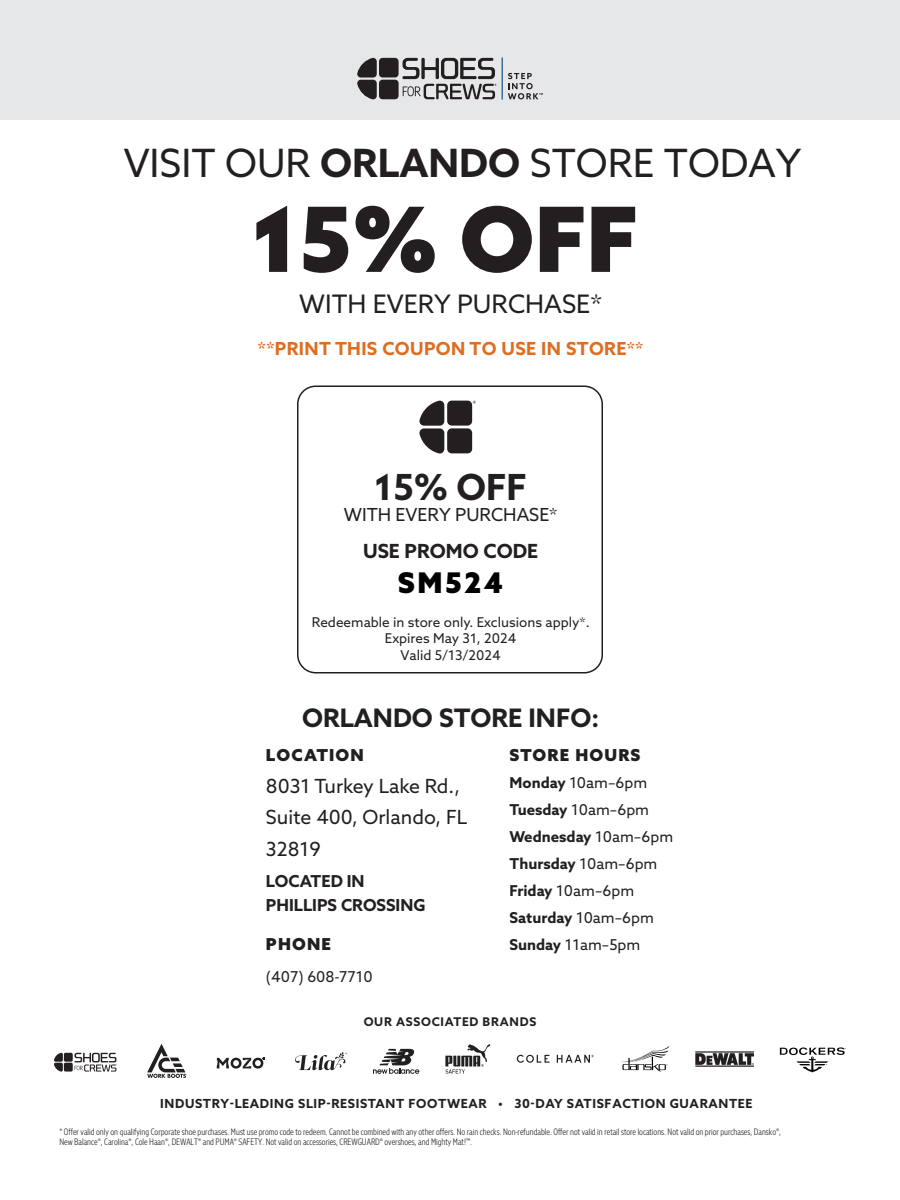
<style>
.page{position:relative;width:900px;height:1200px;background:#fff}
.page>*{position:absolute;margin:0;border:0;box-sizing:border-box;transform-origin:0 0}
.t1{font:900 90px "Azo Sans";color:#231f20}
.t2{font:39px "Azo Sans";color:#231f20}
.t3{font:700 36px "Azo Sans";color:#231f20}
.t4{font:900 28.5px "Azo Sans";letter-spacing:.09em;color:#000}
.t5{font:25.5px "Azo Sans";color:#231f20}
.t6{font:700 25.5px "Azo Sans";color:#231f20}
.t7{font:19.5px/31.5px "Azo Sans";color:#231f20}
.t8{font:700 19.5px "Azo Sans";color:#231f20}
.t9{font:700 18px "Azo Sans";letter-spacing:.02em;color:#de6d21}
.t10{font:18px "Azo Sans";color:#231f20}
.t11{font:700 16.5px/24px "Azo Sans";color:#231f20}
.t12{font:900 16.5px "Azo Sans";letter-spacing:.07em;color:#231f20}
.t13{font:15px/27px "Azo Sans";color:#231f20}
.t14{font:13.5px/16.2px "Azo Sans";color:#231f20;text-align:center}
.t15{font:700 12.6px "Azo Sans";letter-spacing:.05em;color:#231f20}
.t16{font:700 12px "Azo Sans";letter-spacing:.06em;color:#231f20}
.t17{font:300 9px/10.6px "Azo Sans 2 Condensed";color:#231f20}
.s1{font-weight:700}
</style>
<div class="page">
<div style="left:0;top:0;width:900px;height:120px;background:#e6e7e9"></div>
<svg style="left:402px;top:58px;width:95px;height:42px"></svg>
<svg style="left:357px;top:58px;width:20px;height:41px"></svg>
<hr style="left:502px;top:58px;width:1px;height:41px;background:#004389">
<svg style="left:508px;top:73px;width:35px;height:26px"></svg>
<div style="left:379px;top:58px;width:20px;height:19px;background:#231f20;border-radius:4px"></div>
<div style="left:379px;top:80px;width:20px;height:19px;background:#231f20;border-radius:4px"></div>
<div style="left:297px;top:386px;width:306px;height:288px;border:2px solid #231f20;border-radius:18px"></div>
<svg style="left:147px;top:1044px;width:40px;height:34px"></svg>
<svg style="left:295px;top:1053px;width:52px;height:17px"></svg>
<svg style="left:217px;top:1058px;width:48px;height:11px"></svg>
<svg style="left:75px;top:1053px;width:42px;height:19px"></svg>
<svg style="left:54px;top:1053px;width:9px;height:19px"></svg>
<div style="left:64px;top:1053px;width:9px;height:9px;background:#231f20;border-radius:2px"></div>
<div style="left:64px;top:1063px;width:9px;height:9px;background:#231f20;border-radius:2px"></div>
<svg style="left:780px;top:1047px;width:66px;height:25px"></svg>
<img style="left:696px;top:1051px;width:57px;height:15px">
<svg style="left:621px;top:1046px;width:48px;height:26px"></svg>
<svg style="left:445px;top:1044px;width:45px;height:30px"></svg>
<svg style="left:517px;top:1055px;width:77px;height:8px"></svg>
<svg style="left:373px;top:1049px;width:46px;height:25px"></svg>
<svg style="left:419px;top:401px;width:25px;height:53px"></svg>
<div style="left:447px;top:401px;width:25px;height:25px;background:#231f20;border-radius:5px"></div>
<div style="left:447px;top:428px;width:25px;height:25px;background:#231f20;border-radius:5px"></div>
<p class="t2" style="left:124px;top:137px;width:679px">VISIT OUR <span class="s1">ORLANDO</span> STORE TODAY</p>
<p class="t1" style="left:251px;top:180px;width:388px">15% OFF</p>
<p class="t5" style="left:299px;top:288px;width:304px">WITH EVERY PURCHASE*</p>
<p class="t9" style="left:258px;top:337px;width:387px">**PRINT THIS COUPON TO USE IN STORE**</p>
<p class="t3" style="left:375px;top:463px;width:153px">15% OFF</p>
<p class="t10" style="left:344px;top:503px;width:215px">WITH EVERY PURCHASE*</p>
<p class="t8" style="left:363px;top:538px;width:177px">USE PROMO CODE</p>
<p class="t4" style="left:398px;top:563px;width:107px">SM524</p>
<p class="t14" style="left:312px;top:614px;width:279px">Redeemable in store only. Exclusions apply*.<br>Expires May 31, 2024<br>Valid 5/13/2024</p>
<p class="t6" style="left:302px;top:701px;width:299px">ORLANDO STORE INFO:</p>
<p class="t12" style="left:266px;top:744px;width:99px">LOCATION</p>
<p class="t7" style="left:266px;top:770px;width:203px">8031 Turkey Lake Rd.,<br>Suite 400, Orlando, FL<br>32819</p>
<p class="t11" style="left:266px;top:869px;width:161px">LOCATED IN<br>PHILLIPS CROSSING</p>
<p class="t12" style="left:266px;top:933px;width:67px">PHONE</p>
<p class="t13" style="left:266px;top:963px;width:108px">(407) 608-7710</p>
<p class="t12" style="left:510px;top:744px;width:133px">STORE HOURS</p>
<p class="t13" style="left:510px;top:769px;width:165px"><span class="s1">Monday</span> 10am–6pm<br><span class="s1">Tuesday</span> 10am–6pm<br><span class="s1">Wednesday</span> 10am–6pm<br><span class="s1">Thursday</span> 10am–6pm<br><span class="s1">Friday</span> 10am–6pm<br><span class="s1">Saturday</span> 10am–6pm<br><span class="s1">Sunday</span> 11am–5pm</p>
<p class="t16" style="left:364px;top:1014px;width:174px">OUR ASSOCIATED BRANDS</p>
<p class="t15" style="left:160px;top:1095px;width:594px">INDUSTRY-LEADING SLIP-RESISTANT FOOTWEAR • 30-DAY SATISFACTION GUARANTEE</p>
<p class="t17" style="left:59px;top:1126px;width:723px">* Offer valid only on qualifying Corporate shoe purchases. Must use promo code to redeem. Cannot be combined with any other offers. No rain checks. Non-refundable. Offer not valid in retail store locations. Not valid on prior purchases, Dansko®,<br>New Balance®, Carolina®, Cole Haan®, DEWALT® and PUMA® SAFETY. Not valid on accessories, CREWGUARD® overshoes, and Mighty Mat!™.</p>
</div>
